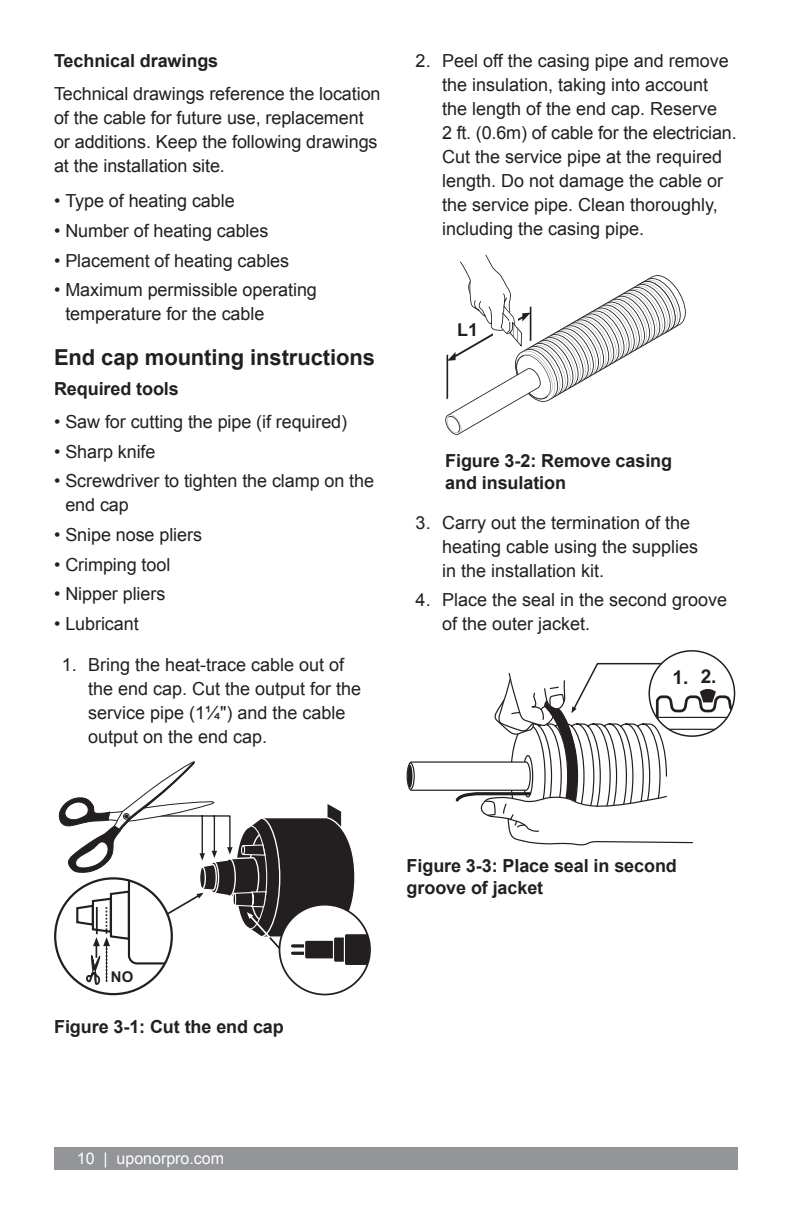
<style>
.page{position:relative;width:792px;height:1224px;background:#fff}
.page>*{position:absolute;margin:0;border:0;box-sizing:border-box;transform-origin:0 0}
.subhead{font:700 22px "Arial";letter-spacing:-.005em;color:#231f20}
.t1{font:700 19px "Arial";color:#231f20}
.body_2mm_after{font:18px/24px "Arial";letter-spacing:-.005em;color:#231f20}
.sub_subhead{font:700 18px/22px "Arial";letter-spacing:-.005em;color:#231f20}
.t2{font:700 17.8px "Arial";color:#231f20}
.t3{font:16px "Arial";color:#fff}
.t4{font:700 15px "Arial";color:#231f20}
</style>
<div class="page">
<div style="left:54px;top:1147px;width:684px;height:23px;background:#939598"></div>
<svg style="left:58px;top:762px;width:298px;height:222px"></svg>
<div style="left:280px;top:905px;width:90px;height:90px;background:#fff;border-radius:50%"></div>
<svg style="left:293px;top:944px;width:11px;height:4px"></svg>
<hr style="left:293px;top:952px;width:16px;height:3px;background:#231f20">
<div style="left:305px;top:940px;width:37px;height:19px;background:#231f20;border-radius:2px"></div>
<div style="left:304px;top:940px;width:38px;height:20px;border:1px solid #fff;border-radius:2px"></div>
<div style="left:333px;top:937px;width:13px;height:25px;background:#231f20;border-radius:2px"></div>
<div style="left:333px;top:936px;width:14px;height:27px;border:1px solid #fff;border-radius:2px"></div>
<div style="left:344px;top:934px;width:26px;height:32px;background:#231f20;border-radius:2px"></div>
<div style="left:344px;top:933px;width:26px;height:33px;border:1px solid #fff;border-radius:2px"></div>
<div style="left:279px;top:904px;width:92px;height:91px;border:2px solid #231f20;border-radius:50%"></div>
<svg style="left:445px;top:255px;width:241px;height:180px"></svg>
<svg style="left:407px;top:662px;width:328px;height:184px"></svg>
<p class="sub_subhead" style="left:54px;top:50px;width:166px">Technical drawings</p>
<p class="body_2mm_after" style="left:54px;top:82px;width:328px">Technical drawings reference the location of the cable for future use, replacement or additions. Keep the following drawings at the installation site.</p>
<p class="body_2mm_after" style="left:54px;top:189px;width:182px">• Type of heating cable</p>
<p class="body_2mm_after" style="left:54px;top:219px;width:216px">• Number of heating cables</p>
<p class="body_2mm_after" style="left:54px;top:249px;width:237px">• Placement of heating cables</p>
<p class="body_2mm_after" style="left:65px;top:278px;width:253px;text-indent:-11px">• Maximum permissible operating temperature for the cable</p>
<p class="subhead" style="left:54px;top:343px;width:322px">End cap mounting instructions</p>
<p class="sub_subhead" style="left:54px;top:378px;width:126px">Required tools</p>
<p class="body_2mm_after" style="left:54px;top:410px;width:295px">• Saw for cutting the pipe (if required)</p>
<p class="body_2mm_after" style="left:54px;top:440px;width:103px">• Sharp knife</p>
<p class="body_2mm_after" style="left:65px;top:469px;width:310px;text-indent:-11px">• Screwdriver to tighten the clamp on the end cap</p>
<p class="body_2mm_after" style="left:54px;top:523px;width:149px">• Snipe nose pliers</p>
<p class="body_2mm_after" style="left:54px;top:553px;width:118px">• Crimping tool</p>
<p class="body_2mm_after" style="left:54px;top:582px;width:113px">• Nipper pliers</p>
<p class="body_2mm_after" style="left:54px;top:612px;width:86px">• Lubricant</p>
<p class="body_2mm_after" style="left:88px;top:653px;width:275px;text-indent:-26px">1. Bring the heat-trace cable out of the end cap. Cut the output for the service pipe (1¼") and the cable output on the end cap.</p>
<p class="body_2mm_after" style="left:442px;top:49px;width:296px;text-indent:-26px">2. Peel off the casing pipe and remove the insulation, taking into account the length of the end cap. Reserve<br>2 ft. (0.6m) of cable for the electrician.<br>Cut the service pipe at the required length. Do not damage the cable or the service pipe. Clean thoroughly, including the casing pipe.</p>
<p class="t2" style="left:457px;top:318px;width:22px">L1</p>
<p class="sub_subhead" style="left:445px;top:450px;width:228px">Figure 3-2: Remove casing and insulation</p>
<p class="body_2mm_after" style="left:442px;top:511px;width:258px;text-indent:-26px">3. Carry out the termination of the heating cable using the supplies in the installation kit.</p>
<p class="body_2mm_after" style="left:442px;top:588px;width:287px;text-indent:-26px">4. Place the seal in the second groove of the outer jacket.</p>
<p class="t1" style="left:672px;top:664px;width:46px">1. 2.</p>
<p class="t4" style="left:111px;top:967px;width:24px">NO</p>
<p class="sub_subhead" style="left:54px;top:1016px;width:231px">Figure 3-1: Cut the end cap</p>
<p class="sub_subhead" style="left:407px;top:855px;width:272px">Figure 3-3: Place seal in second groove of jacket</p>
<p class="t3" style="left:77px;top:1148px;width:149px">10 | uponorpro.com</p>
</div>
